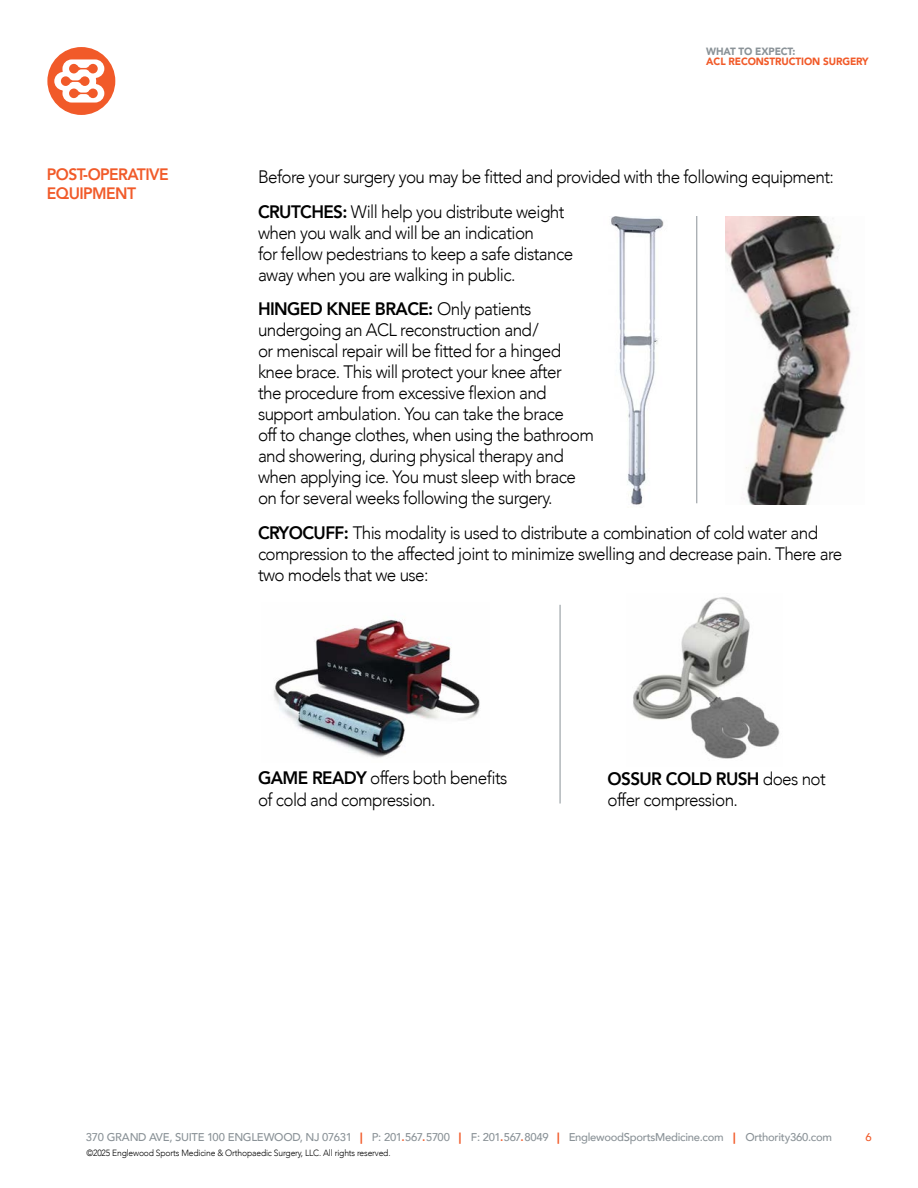
<style>
.page{position:relative;width:918px;height:1188px;background:#fff}
.page>*{position:absolute;margin:0;border:0;box-sizing:border-box;transform-origin:0 0}
.t1{font:300 18px/21px "Avenir";letter-spacing:-.035em;color:#000;scale:.95 1}
.t2{font:800 16.5px/19.5px "Avenir";letter-spacing:-.035em;color:#f15a29;scale:.95 1}
.t3{font:500 11.25px "Avenir";letter-spacing:-.025em;color:#8a9297}
.t4{font:500 11.25px "Avenir";color:#f15a29}
.t5{font:900 10.5px "Avenir";letter-spacing:-.01em;color:#f15a29;scale:.95 1}
.t6{font:900 10.5px "Avenir";letter-spacing:-.01em;color:#8a9297;scale:.95 1}
.t7{font:300 9px "Avenir";letter-spacing:-.02em;color:#000;scale:.95 1}
.s1{font-weight:800}
.s2{font-weight:900;color:#f15a29}
.s3{font-weight:800;color:#f15a29}
</style>
<div class="page">
<div style="left:47px;top:47px;width:68px;height:68px;background:#f15a29;border-radius:50%"></div>
<svg style="left:54px;top:59px;width:50px;height:44px"></svg>
<hr style="left:560px;top:605px;width:1px;height:199px;background:#8a9297">
<hr style="left:697px;top:216px;width:1px;height:287px;background:#8a9297">
<img style="left:725px;top:216px;width:127px;height:289px">
<img style="left:611px;top:216px;width:53px;height:289px">
<img style="left:633px;top:597px;width:147px;height:162px">
<img style="left:273px;top:619px;width:207px;height:139px">
<p class="t2" style="left:47px;top:164px;width:130px">POST-OPERATIVE<br>EQUIPMENT</p>
<p class="t6" style="left:706px;top:42px;width:95px">WHAT TO EXPECT:</p>
<p class="t5" style="left:706px;top:53px;width:172px">ACL RECONSTRUCTION SURGERY</p>
<p class="t1" style="left:258px;top:160px;width:608px;line-height:34.5px">Before your surgery you may be fitted and provided with the following equipment:<br><span class="s1">CRUTCHES:</span> Will help you distribute weight</p>
<p class="t1" style="left:258px;top:222px;width:333px">when you walk and will be an indication<br>for fellow pedestrians to keep a safe distance away when you are walking in public.</p>
<p class="t1" style="left:258px;top:298px;width:355px"><span class="s1">HINGED KNEE BRACE:</span> Only patients undergoing an ACL reconstruction and/<br>or meniscal repair will be fitted for a hinged knee brace. This will protect your knee after<br>the procedure from excessive flexion and support ambulation. You can take the brace<br>off to change clothes, when using the bathroom and showering, during physical therapy and when applying ice. You must sleep with brace on for several weeks following the surgery.</p>
<p class="t1" style="left:258px;top:522px;width:617px"><span class="s1">CRYOCUFF:</span> This modality is used to distribute a combination of cold water and compression to the affected joint to minimize swelling and decrease pain. There are two models that we use:</p>
<p class="t1" style="left:258px;top:768px;width:264px"><span class="s1">GAME READY</span> offers both benefits of cold and compression.</p>
<p class="t1" style="left:608px;top:768px;width:231px"><span class="s1">OSSUR COLD RUSH</span> does not offer compression.</p>
<p class="t3" style="left:86px;top:1127px;width:748px">370 GRAND AVE, SUITE 100 ENGLEWOOD, NJ 07631 <span class="s2">|</span> P: 201<span class="s3">.</span>567<span class="s3">.</span>5700 <span class="s2">|</span> F: 201<span class="s3">.</span>567<span class="s3">.</span>8049 <span class="s2">|</span> EnglewoodSportsMedicine.com <span class="s2">|</span> Orthority360.com</p>
<p class="t4" style="left:866px;top:1127px;width:8px">6</p>
<p class="t7" style="left:86px;top:1148px;width:322px">©2025 Englewood Sports Medicine &amp; Orthopaedic Surgery, LLC. All rights reserved.</p>
</div>
